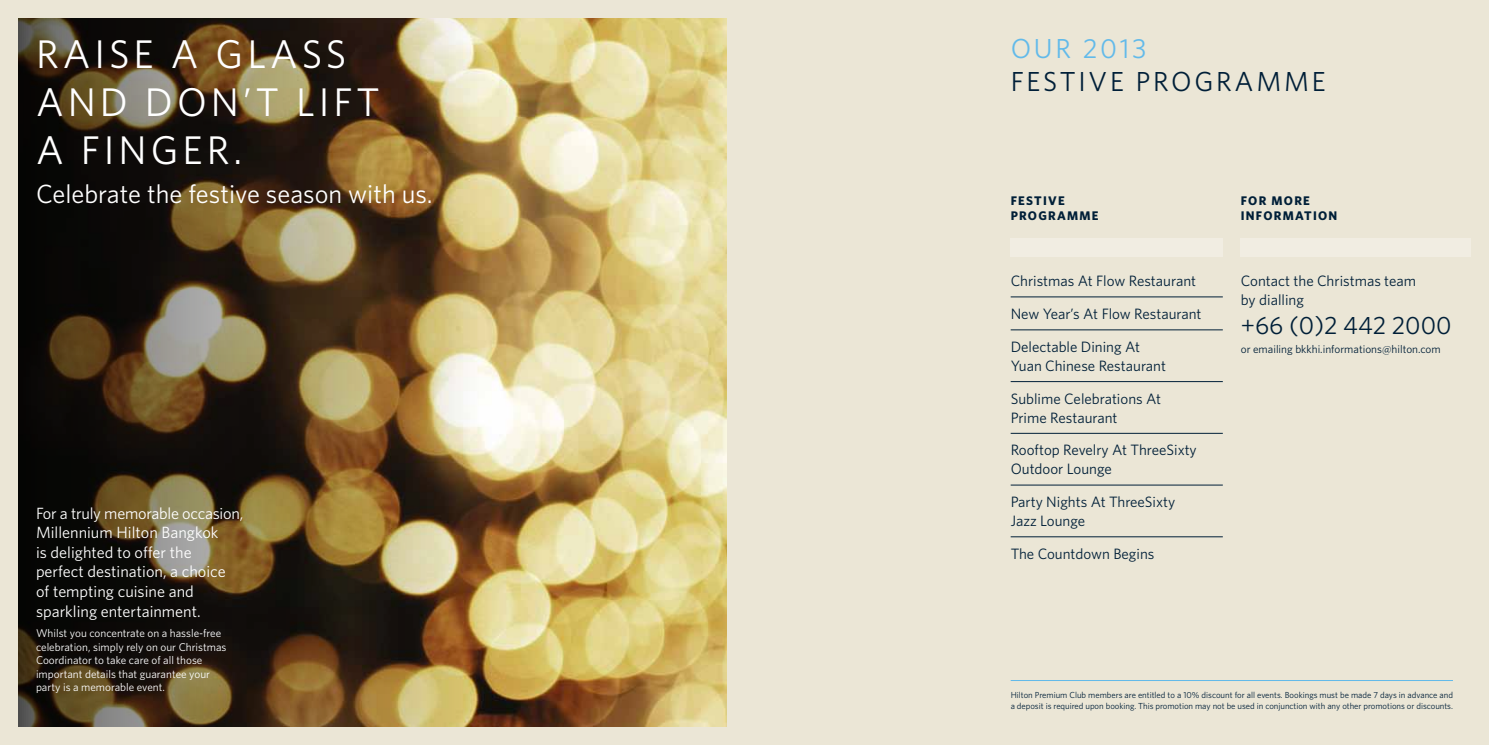
<style>
.page{position:relative;width:1489px;height:745px;background:#fff}
.page>*{position:absolute;margin:0;border:0;box-sizing:border-box;transform-origin:0 0}
.t1{font:40px/48px "Whitney";letter-spacing:.1em;color:#fff}
.t2{font:27.5px "Whitney";letter-spacing:.1em;color:#001f38}
.t3{font:27.5px "Whitney";letter-spacing:.1em;color:#62baea}
.t4{font:26.25px "Whitney";color:#fff}
.t5{font:25px "Whitney";color:#001f38}
.t6{font:16.25px/19.5px "Whitney";color:#fff}
.t7{font:15px/32.9px "Whitney";color:#001f38}
.t8{font:700 12.5px/15px "Whitney";letter-spacing:.1em;color:#001f38}
.t9{font:11.25px/13.5px "Whitney";color:#fff}
.t10{font:11.25px "Whitney";color:#001f38}
.t11{font:8.75px/10.5px "Whitney";letter-spacing:-.005em;color:#001f38}
</style>
<div class="page">
<div style="left:0;top:0;width:1488px;height:744px;background:#ebe6d6"></div>
<img style="left:478px;top:18px;width:248px;height:708px">
<hr style="left:1010px;top:296px;width:212px;height:1px;background:#001f38">
<hr style="left:1010px;top:329px;width:212px;height:1px;background:#001f38">
<hr style="left:1010px;top:381px;width:212px;height:1px;background:#001f38">
<hr style="left:1010px;top:433px;width:212px;height:1px;background:#001f38">
<hr style="left:1010px;top:484px;width:212px;height:1px;background:#001f38">
<hr style="left:1010px;top:536px;width:212px;height:1px;background:#001f38">
<div style="left:1010px;top:238px;width:212px;height:18px;background:#f1ede2"></div>
<div style="left:1240px;top:238px;width:230px;height:18px;background:#f1ede2"></div>
<img style="left:18px;top:18px;width:460px;height:708px">
<hr style="left:1010px;top:679px;width:442px;height:1px;background:#62baea">
<h1 class="t1" style="left:36px;top:29px;width:312px">RAISE A GLASS<br>AND</h1>
<h1 class="t1" style="left:145px;top:77px;width:30px">DON</h1>
<h1 class="t1" style="left:243px;top:77px;width:138px">’T LIFT</h1>
<h1 class="t1" style="left:36px;top:125px;width:208px">A FINGER.</h1>
<h3 class="t4" style="left:36px;top:176px;width:398px">Celebrate the festive season with us.</h3>
<p class="t6" style="left:36px;top:502px;width:209px">For a truly memorable occasion,<br>Millennium Hilton Bangkok<br>is delighted to offer the perfect destination, a choice<br>of tempting cuisine and sparkling entertainment.</p>
<p class="t9" style="left:36px;top:625px;width:192px">Whilst you concentrate on a hassle-free celebration, simply rely on our Christmas Coordinator to take care of all those important details that guarantee your party is a memorable event.</p>
<h2 class="t3" style="left:1010px;top:30px;width:137px">OUR 2013</h2>
<h2 class="t2" style="left:1010px;top:63px;width:316px">FESTIVE PROGRAMM E</h2>
<p class="t8" style="left:1010px;top:193px;width:89px">FESTIVE<br>PROGRAMME</p>
<p class="t7" style="left:1010px;top:264px;width:192px">Christmas At Flow Restaurant<br>N ew Year’s At Flow Restaurant<br>Delectable Dining At</p>
<p class="t7" style="left:1010px;top:348px;width:157px">Yuan Chinese Restaurant<br>Sublime Celebrations At</p>
<p class="t7" style="left:1010px;top:400px;width:188px">Prime Restaurant<br>Rooftop Revelry At ThreeSixty</p>
<p class="t7" style="left:1010px;top:452px;width:166px">Outdoor Lounge<br>Party N ights At ThreeSixty</p>
<p class="t7" style="left:1010px;top:503px;width:145px">Jazz Lounge<br>The Countdown Begins</p>
<p class="t8" style="left:1240px;top:193px;width:98px">FOR MORE<br>INFORMATION</p>
<p class="t7" style="left:1240px;top:271px;width:177px;line-height:18.8px">Contact the Christmas team by dialling</p>
<h3 class="t5" style="left:1240px;top:309px;width:212px">+66 (0)2 442 2000</h3>
<p class="t10" style="left:1240px;top:341px;width:201px">or emailing bkkhi.informations@hilton.com</p>
<p class="t11" style="left:1010px;top:689px;width:444px">Hilton Premium Club members are entitled to a 10% discount for all events. Bookings must be made 7 days in advance and a deposit is required upon booking. This promotion may not be used in conjunction with any other promotions or discounts.</p>
</div>
